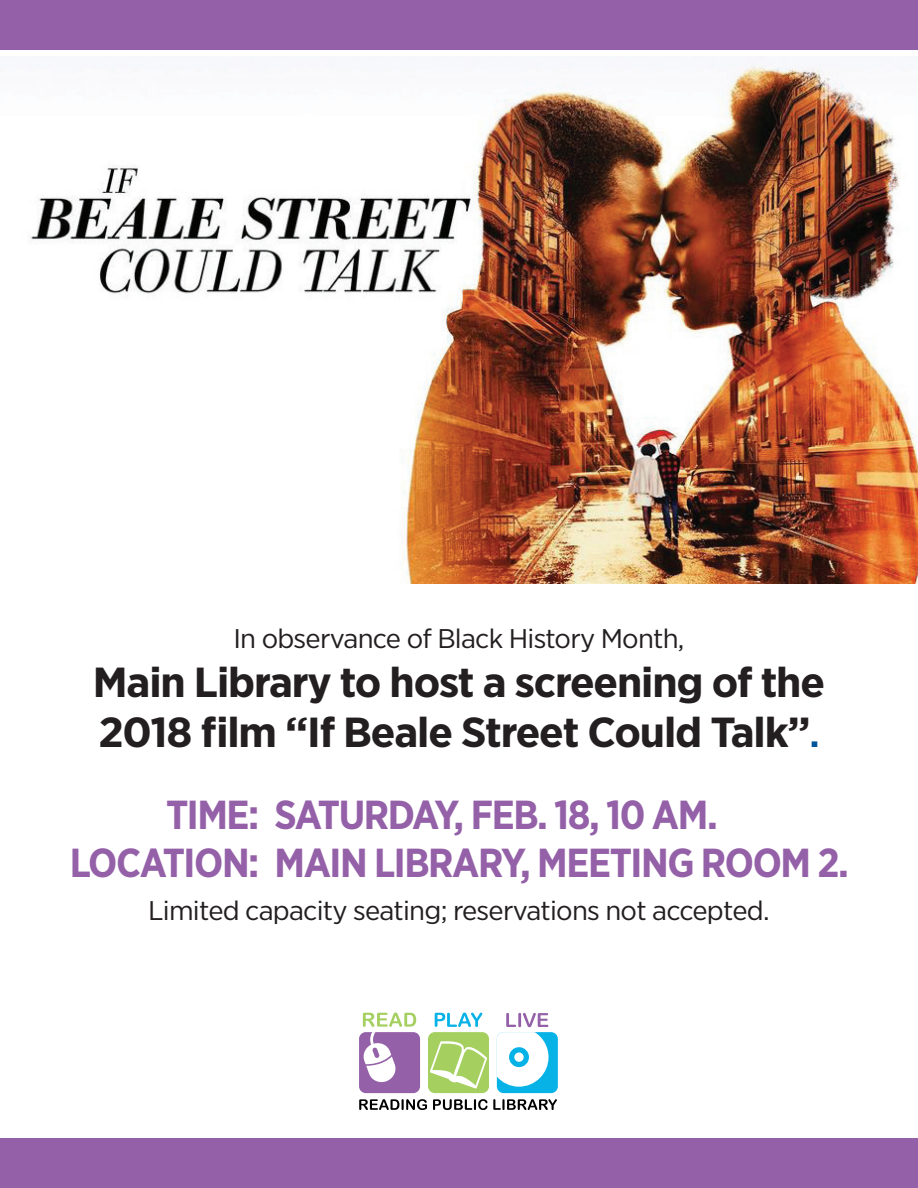
<style>
.page{position:relative;width:918px;height:1188px;background:#fff}
.page>*{position:absolute;margin:0;border:0;box-sizing:border-box;transform-origin:0 0}
.t1{font:700 42px/49.5px "Gotham Narrow";letter-spacing:-.025em;color:#231f20;scale:1.1 1}
.t2{font:700 40.5px/47.4px "Gotham Narrow";letter-spacing:-.035em;color:#9460a8}
.t3{font:27px "Gotham Narrow";letter-spacing:-.025em;color:#231f20;scale:1.1 1}
.s1{font-size:36px;color:#01549a}
</style>
<div class="page">
<div style="left:0;top:0;width:918px;height:50px;background:#9460a8"></div>
<div style="left:0;top:1138px;width:918px;height:50px;background:#9460a8"></div>
<img style="left:31px;top:62px;width:887px;height:521px">
<div style="left:428px;top:1032px;width:61px;height:61px;background:#a5d060;border-radius:7px"></div>
<svg style="left:430px;top:1041px;width:57px;height:48px"></svg>
<div style="left:497px;top:1032px;width:61px;height:61px;background:#07b2e7;border-radius:7px"></div>
<div style="left:359px;top:1032px;width:61px;height:61px;background:#9460a8;border-radius:7px"></div>
<svg style="left:359px;top:1099px;width:68px;height:11px"></svg>
<svg style="left:433px;top:1099px;width:54px;height:11px"></svg>
<svg style="left:493px;top:1099px;width:64px;height:11px"></svg>
<svg style="left:362px;top:1013px;width:54px;height:69px"></svg>
<svg style="left:497px;top:1013px;width:52px;height:74px"></svg>
<svg style="left:435px;top:1013px;width:47px;height:14px"></svg>
<p class="t3" style="left:233px;top:622px;width:412px">In observance of Black History Month,</p>
<h1 class="t1" style="left:93px;top:658px;width:667px">Main Library to host a screening of the<br>2018 film “If Beale Street Could Talk”<span class="s1">.</span></h1>
<h2 class="t2" style="left:70px;top:791px;width:781px;text-indent:96px">TIME: SATURDAY, FEB. 18, 10 AM.<br>LOCATION: MAIN LIBRARY, MEETING ROOM 2.</h2>
<p class="t3" style="left:148px;top:894px;width:566px">Limited capacity seating; reservations not accepted.</p>
</div>
